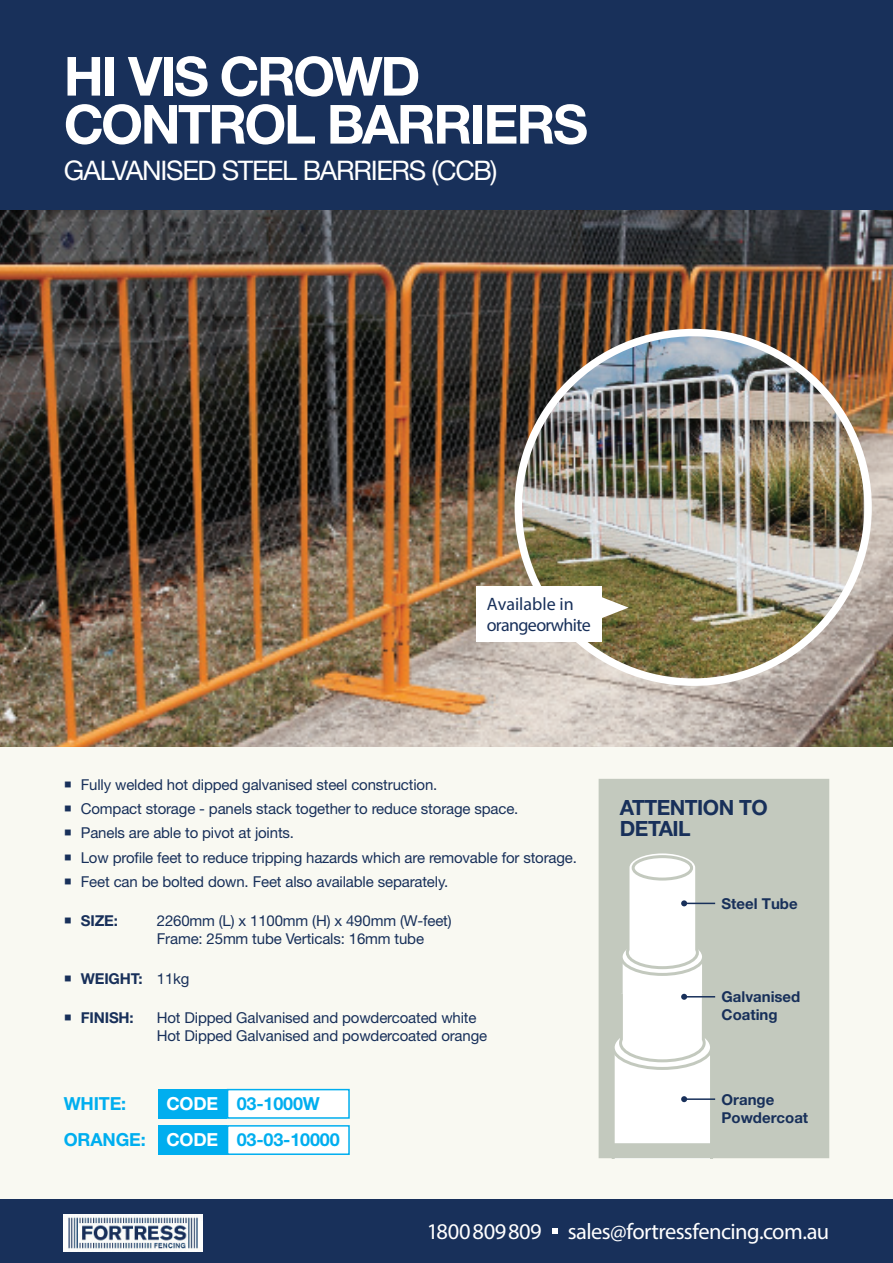
<style>
.page{position:relative;width:893px;height:1263px;background:#fff}
.page>*{position:absolute;margin:0;border:0;box-sizing:border-box;transform-origin:0 0}
.t1{font:700 54px/48px "Helvetica Neue LT Std";letter-spacing:-.045em;color:#fff}
.t2{font:27px "Helvetica Neue LT Std";letter-spacing:-.045em;color:#fff}
.t3{font:22.5px "Myriad Pro";letter-spacing:-.025em;color:#fff}
.t4{font:700 21px/21px "Helvetica Neue LT Std";letter-spacing:-.025em;color:#18305a}
.t5{font:700 18px/36.3px "Helvetica Neue LT Std";letter-spacing:-.01em;color:#00aeef}
.t6{font:18px/21px "Myriad Pro";letter-spacing:-.035em;color:#18305a}
.t7{font:15px/18px "Helvetica Neue LT Std";letter-spacing:-.01em;color:#18305a}
.t8{font:700 15px/18px "Helvetica Neue LT Std";color:#18305a}
.s1{font-weight:400}
.s2{color:#fff}
</style>
<div class="page">
<img style="left:0;top:210px;width:893px;height:537px">
<div style="left:0;top:0;width:893px;height:210px;background:#18305a"></div>
<div style="left:0;top:747px;width:893px;height:505px;background:#f9f9f2"></div>
<img style="left:518px;top:333px;width:350px;height:349px;border-radius:50%">
<div style="left:514px;top:329px;width:358px;height:357px;border:8px solid #fff;border-radius:50%"></div>
<svg style="left:601px;top:597px;width:28px;height:21px"></svg>
<div style="left:476px;top:586px;width:125px;height:55px;background:#fff"></div>
<div style="left:158px;top:1125px;width:69px;height:30px;background:#00aeef"></div>
<div style="left:228px;top:1126px;width:121px;height:28px;background:#fff"></div>
<div style="left:227px;top:1125px;width:123px;height:30px;border:2px solid #00aeef"></div>
<div style="left:158px;top:1089px;width:69px;height:30px;background:#00aeef"></div>
<div style="left:228px;top:1090px;width:121px;height:28px;background:#fff"></div>
<div style="left:227px;top:1089px;width:123px;height:30px;border:2px solid #00aeef"></div>
<div style="left:606px;top:786px;width:216px;height:365px;background:#c3c9be"></div>
<div style="left:621px;top:953px;width:82px;height:200px;background:#fff"></div>
<div style="left:620px;top:935px;width:85px;height:41px;border:3px solid #c3c9be;border-radius:50%"></div>
<div style="left:599px;top:779px;width:230px;height:379px;border:15px solid #c3c9be"></div>
<hr style="left:684px;top:903px;width:31px;height:1px;background:#18305a">
<svg style="left:624px;top:853px;width:76px;height:118px"></svg>
<hr style="left:684px;top:996px;width:31px;height:2px;background:#18305a">
<hr style="left:684px;top:1098px;width:31px;height:2px;background:#18305a">
<svg style="left:612px;top:990px;width:101px;height:168px"></svg>
<div style="left:0;top:1199px;width:893px;height:64px;background:#18305a"></div>
<svg style="left:552px;top:1228px;width:6px;height:6px"></svg>
<img style="left:64px;top:1214px;width:138px;height:38px">
<h1 class="t1" style="left:64px;top:58px;width:526px">HI VIS CROWD<br>CONTROL BARRIERS</h1>
<h2 class="t2" style="left:64px;top:160px;width:435px">GALVANISED STEEL BARRIERS (CCB)</h2>
<p class="t6" style="left:487px;top:595px;width:105px">Available in orange or white</p>
<p class="t7" style="left:64px;top:777px;width:375px">○ Fully welded hot dipped galvanised steel construction.</p>
<p class="t7" style="left:64px;top:801px;width:456px">○ Compact storage - panels stack together to reduce storage space.</p>
<p class="t7" style="left:64px;top:825px;width:232px">○ Panels are able to pivot at joints.</p>
<p class="t7" style="left:64px;top:850px;width:515px">○ Low profile feet to reduce tripping hazards which are removable for storage.</p>
<p class="t7" style="left:64px;top:874px;width:386px">○ Feet can be bolted down. Feet also available separately.</p>
<p class="t8" style="left:64px;top:913px;width:56px">○ SIZE:</p>
<p class="t7" style="left:157px;top:914px;width:296px">2260mm (L) x 1100mm (H) x 490mm (W-feet)<br>Frame: 25mm tube Verticals: 16mm tube</p>
<p class="t8" style="left:64px;top:971px;width:127px">○ WEIGHT: <span class="s1">11kg</span></p>
<p class="t8" style="left:64px;top:1010px;width:71px">○ FINISH:</p>
<p class="t7" style="left:157px;top:1010px;width:332px">Hot Dipped Galvanised and powdercoated white<br>Hot Dipped Galvanised and powdercoated orange</p>
<p class="t5" style="left:166px;top:1087px;width:155px"><span class="s2">CODE</span> 03-1000W</p>
<p class="t5" style="left:64px;top:1087px;width:277px">WHITE:<br>ORANGE: <span class="s2">CODE</span> 03-03-10000</p>
<h3 class="t4" style="left:620px;top:799px;width:149px">ATTENTION TO<br>DETAIL</h3>
<p class="t8" style="left:721px;top:896px;width:78px">Steel Tube</p>
<p class="t8" style="left:721px;top:990px;width:80px">Galvanised<br>Coating</p>
<p class="t8" style="left:721px;top:1092px;width:88px">Orange<br>Powdercoat</p>
<h3 class="t3" style="left:427px;top:1223px;width:404px">1800 809 809 sales@fortressfencing.com.au</h3>
</div>
